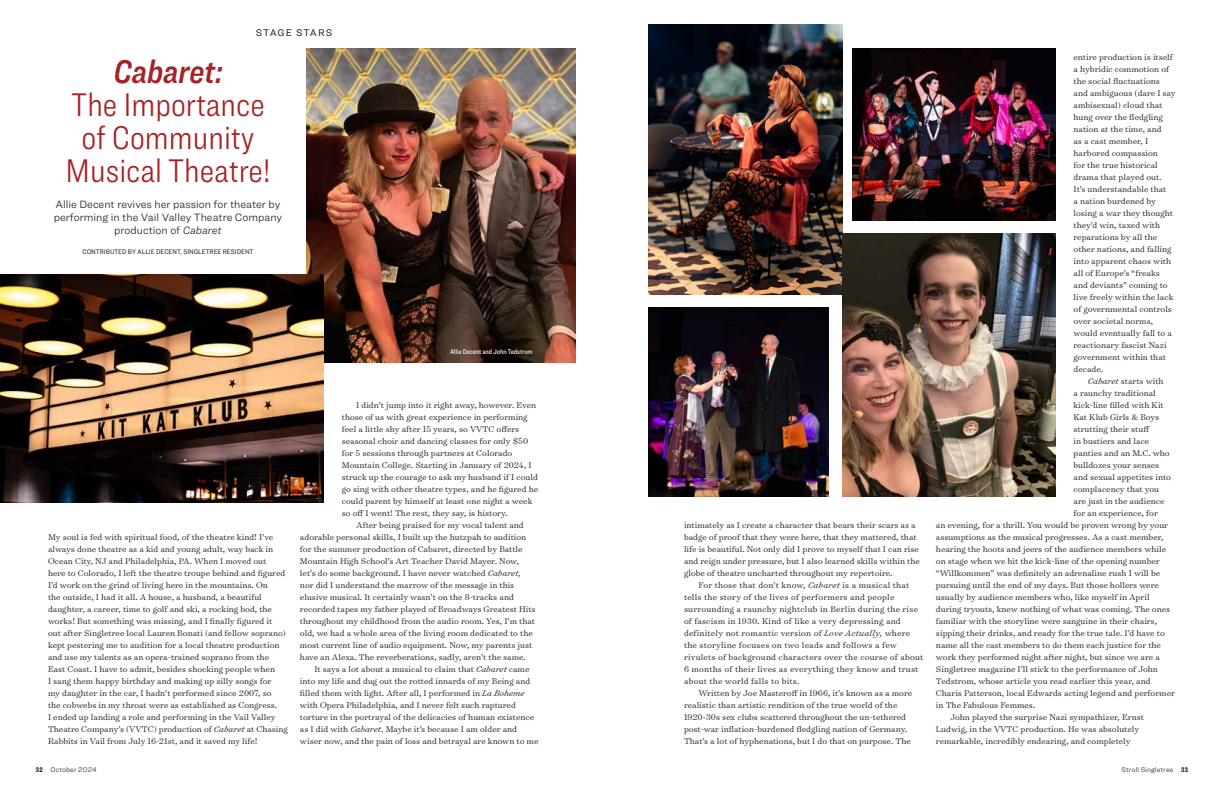
<style>
.page{position:relative;width:1224px;height:792px;background:#fff}
.page>*{position:absolute;margin:0;border:0;box-sizing:border-box;transform-origin:0 0}
.t1{font:300 34px/33px "Ringside Condensed";color:#a62225;text-align:center}
.t2{font:34px "Ringside Condensed Semi Ital";color:#a62225}
.t3{font:300 11px/13px "Ringside";color:#231f20;text-align:center}
.t4{font:10px "Ringside";letter-spacing:.085em;color:#231f20}
.t5{font:300 9.5px/12px "Surveyor Text";color:#231f20}
.t6{font:300 9.5px/12px "Surveyor Text";letter-spacing:.02em;color:#231f20}
.t7{font:7px "Ringside Narrow";color:#231f20}
.t8{font:300 7px "Ringside";letter-spacing:.015em;color:#231f20}
.t9{font:500 7px "Ringside Condensed";color:#fff}
.s1{font-style:italic}
.s2{font-family:"Ringside Compressed";font-weight:900}
</style>
<div class="page">
<img style="left:306px;top:48px;width:270px;height:314px">
<img style="left:0;top:274px;width:324px;height:228px">
<img style="left:648px;top:24px;width:194px;height:270px">
<img style="left:842px;top:234px;width:214px;height:262px">
<img style="left:648px;top:308px;width:181px;height:188px">
<img style="left:852px;top:48px;width:204px;height:172px">
<p class="t4" style="left:256px;top:25px;width:78px">STAGE STARS</p>
<h1 class="t2" style="left:113px;top:48px;width:111px">Cabaret:</h1>
<h1 class="t1" style="left:66px;top:88px;width:206px">The Importance of Community<br>Musical Theatre!</h1>
<p class="t3" style="left:54px;top:198px;width:230px">Allie Decent revives her passion for theater by performing in the Vail Valley Theatre Company production of <span class="s1">Cabaret</span></p>
<p class="t7" style="left:83px;top:247px;width:173px">CONTRIBUTED BY ALLIE DECENT, SINGLETREE RESIDENT</p>
<p class="t9" style="left:450px;top:347px;width:84px">Allie Decent and John Tedstrom</p>
<p class="t5" style="left:48px;top:531px;width:242px">My soul is fed with spiritual food, of the theatre kind! I’ve always done theatre as a kid and young adult, way back in Ocean City, NJ and Philadelphia, PA. When I moved out<br>here to Colorado, I left the theatre troupe behind and figured I’d work on the grind of living here in the mountains. On<br>the outside, I had it all. A house, a husband, a beautiful daughter, a career, time to golf and ski, a rocking bod, the works! But something was missing, and I finally figured it<br>out after Singletree local Lauren Bonati (and fellow soprano) kept pestering me to audition for a local theatre production and use my talents as an opera-trained soprano from the East Coast. I have to admit, besides shocking people when<br>I sang them happy birthday and making up silly songs for<br>my daughter in the car, I hadn’t performed since 2007, so<br>the cobwebs in my throat were as established as Congress.<br>I ended up landing a role and performing in the Vail Valley Theatre Company’s (VVTC) production of <span class="s1">Cabaret</span> at Chasing Rabbits in Vail from July 16-21st, and it saved my life!</p>
<p class="t5" style="left:356px;top:399px;width:181px">I didn’t jump into it right away, however. Even</p>
<p class="t5" style="left:342px;top:411px;width:187px">those of us with great experience in performing</p>
<p class="t5" style="left:342px;top:423px;width:179px">feel a little shy after 15 years, so VVTC offers</p>
<p class="t5" style="left:342px;top:435px;width:188px">seasonal choir and dancing classes for only $50</p>
<p class="t5" style="left:342px;top:447px;width:172px">for 5 sessions through partners at Colorado</p>
<p class="t5" style="left:342px;top:459px;width:191px">Mountain College. Starting in January of 2024, I</p>
<p class="t5" style="left:342px;top:471px;width:198px">struck up the courage to ask my husband if I could</p>
<p class="t5" style="left:342px;top:483px;width:198px">go sing with other theatre types, and he figured he</p>
<p class="t5" style="left:342px;top:495px;width:192px">could parent by himself at least one night a week</p>
<p class="t5" style="left:342px;top:507px;width:167px">so off I went! The rest, they say, is history.</p>
<p class="t5" style="left:356px;top:519px;width:169px">After being praised for my vocal talent and</p>
<p class="t5" style="left:300px;top:531px;width:228px">adorable personal skills, I built up the hutzpah to audition</p>
<p class="t5" style="left:300px;top:543px;width:224px">for the summer production of Cabaret, directed by Battle</p>
<p class="t5" style="left:300px;top:555px;width:221px">Mountain High School’s Art Teacher David Mayer. Now,</p>
<p class="t5" style="left:300px;top:567px;width:222px">let’s do some background. I have never watched <span class="s1">Cabaret,</span></p>
<p class="t5" style="left:300px;top:579px;width:216px">nor did I understand the marrow of the message in this</p>
<p class="t5" style="left:300px;top:591px;width:215px">elusive musical. It certainly wasn’t on the 8-tracks and</p>
<p class="t5" style="left:300px;top:603px;width:237px">recorded tapes my father played of Broadways Greatest Hits</p>
<p class="t5" style="left:300px;top:615px;width:237px">throughout my childhood from the audio room. Yes, I’m that</p>
<p class="t5" style="left:300px;top:627px;width:234px">old, we had a whole area of the living room dedicated to the</p>
<p class="t5" style="left:300px;top:639px;width:234px">most current line of audio equipment. Now, my parents just</p>
<p class="t5" style="left:300px;top:651px;width:227px">have an Alexa. The reverberations, sadly, aren’t the same.</p>
<p class="t5" style="left:314px;top:663px;width:217px">It says a lot about a musical to claim that <span class="s1">Cabaret</span> came</p>
<p class="t5" style="left:300px;top:675px;width:232px">into my life and dug out the rotted innards of my Being and</p>
<p class="t5" style="left:300px;top:687px;width:226px">filled them with light. After all, I performed in <span class="s1">La Boheme</span></p>
<p class="t5" style="left:300px;top:699px;width:217px">with Opera Philadelphia, and I never felt such raptured</p>
<p class="t5" style="left:300px;top:711px;width:236px">torture in the portrayal of the delicacies of human existence</p>
<p class="t5" style="left:300px;top:723px;width:219px">as I did with <span class="s1">Cabaret.</span> Maybe it’s because I am older and</p>
<p class="t5" style="left:300px;top:735px;width:240px">wiser now, and the pain of loss and betrayal are known to me</p>
<p class="t5" style="left:684px;top:519px;width:237px">intimately as I create a character that bears their scars as a badge of proof that they were here, that they mattered, that life is beautiful. Not only did I prove to myself that I can rise and reign under pressure, but I also learned skills within the globe of theatre uncharted throughout my repertoire.</p>
<p class="t6" style="left:684px;top:579px;width:241px;text-indent:14px">For those that don’t know, <span class="s1">Cabaret</span> is a musical that tells the story of the lives of performers and people surrounding a raunchy nightclub in Berlin during the rise of fascism in 1930. Kind of like a very depressing and definitely not romantic version of <span class="s1">Love Actually,</span> where the storyline focuses on two leads and follows a few rivulets of background characters over the course of about 6 months of their lives as everything they know and trust about the world falls to bits.</p>
<p class="t5" style="left:684px;top:687px;width:230px;text-indent:14px">Written by Joe Masteroff in 1966, it’s known as a more realistic than artistic rendition of the true world of the 1920-30s sex clubs scattered throughout the un-tethered post-war inflation-burdened fledgling nation of Germany.<br>That’s a lot of hyphenations, but I do that on purpose. The</p>
<p class="t5" style="left:1074px;top:51px;width:104px">entire production is itself a hybridic commotion of the social fluctuations and ambiguous (dare I say ambisexual) cloud that hung over the fledgling nation at the time, and<br>as a cast member, I harbored compassion<br>for the true historical drama that played out.<br>It’s understandable that<br>a nation burdened by losing a war they thought they’d win, taxed with reparations by all the other nations, and falling into apparent chaos with all of Europe’s “freaks and deviants” coming to live freely within the lack of governmental controls over societal norms, would eventually fall to a reactionary fascist Nazi government within that decade.</p>
<p class="t5" style="left:1088px;top:375px;width:77px"><span class="s1">Cabaret</span> starts with</p>
<p class="t5" style="left:1074px;top:387px;width:84px">a raunchy traditional</p>
<p class="t5" style="left:1074px;top:399px;width:92px">kick-line filled with Kit</p>
<p class="t5" style="left:1074px;top:411px;width:87px">Kat Klub Girls &amp; Boys</p>
<p class="t5" style="left:1074px;top:423px;width:78px">strutting their stuff</p>
<p class="t5" style="left:1074px;top:435px;width:77px">in bustiers and lace</p>
<p class="t5" style="left:1074px;top:447px;width:98px">panties and an M.C. who</p>
<p class="t5" style="left:1074px;top:458px;width:87px">bulldozes your senses</p>
<p class="t5" style="left:1074px;top:470px;width:99px">and sexual appetites into</p>
<p class="t5" style="left:1074px;top:482px;width:87px">complacency that you</p>
<p class="t5" style="left:1074px;top:494px;width:92px">are just in the audience</p>
<p class="t5" style="left:1074px;top:506px;width:86px">for an experience, for</p>
<p class="t5" style="left:936px;top:518px;width:234px">an evening, for a thrill. You would be proven wrong by your</p>
<p class="t5" style="left:936px;top:530px;width:229px">assumptions as the musical progresses. As a cast member,</p>
<p class="t5" style="left:936px;top:542px;width:232px">hearing the hoots and jeers of the audience members while</p>
<p class="t5" style="left:936px;top:554px;width:225px">on stage when we hit the kick-line of the opening number</p>
<p class="t5" style="left:936px;top:566px;width:226px">“Willkommen” was definitely an adrenaline rush I will be</p>
<p class="t5" style="left:936px;top:578px;width:224px">pursuing until the end of my days. But those hollers were</p>
<p class="t5" style="left:936px;top:590px;width:215px">usually by audience members who, like myself in April</p>
<p class="t5" style="left:936px;top:602px;width:236px">during tryouts, knew nothing of what was coming. The ones</p>
<p class="t5" style="left:936px;top:614px;width:223px">familiar with the storyline were sanguine in their chairs,</p>
<p class="t5" style="left:936px;top:626px;width:230px">sipping their drinks, and ready for the true tale. I’d have to</p>
<p class="t5" style="left:936px;top:638px;width:227px">name all the cast members to do them each justice for the</p>
<p class="t5" style="left:936px;top:650px;width:225px">work they performed night after night, but since we are a</p>
<p class="t5" style="left:936px;top:662px;width:223px">Singletree magazine I’ll stick to the performance of John</p>
<p class="t5" style="left:936px;top:674px;width:216px">Tedstrom, whose article you read earlier this year, and</p>
<p class="t5" style="left:936px;top:686px;width:241px">Charis Patterson, local Edwards acting legend and performer</p>
<p class="t5" style="left:936px;top:698px;width:101px">in The Fabulous Femmes.</p>
<p class="t5" style="left:950px;top:710px;width:195px">John played the surprise Nazi sympathizer, Ernst</p>
<p class="t5" style="left:936px;top:722px;width:205px">Ludwig, in the VVTC production. He was absolutely</p>
<p class="t5" style="left:936px;top:734px;width:196px">remarkable, incredibly endearing, and completely</p>
<p class="t8" style="left:36px;top:764px;width:62px"><span class="s2">32</span> October 2024</p>
<p class="t8" style="left:1122px;top:764px;width:68px">Stroll Singletree <span class="s2">33</span></p>
</div>
